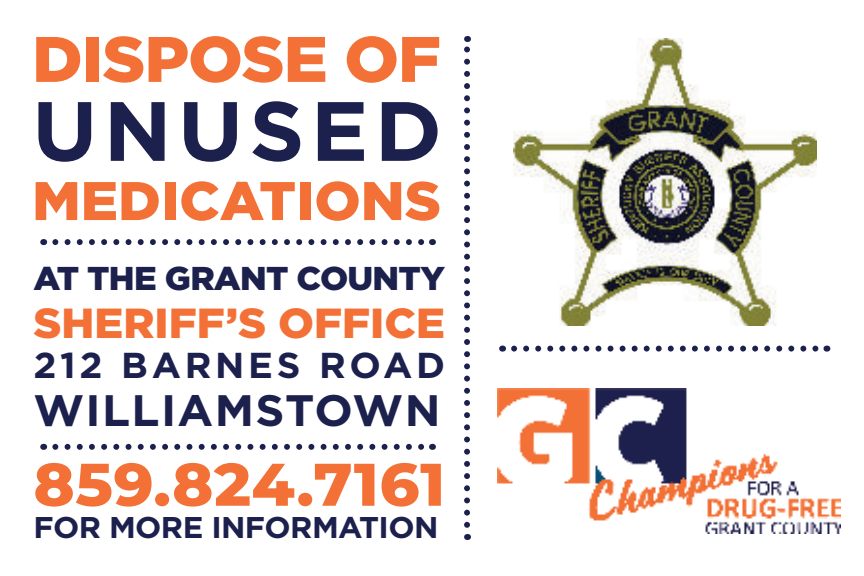
<style>
.page{position:relative;width:864px;height:576px;background:#fff}
.page>*{position:absolute;margin:0;border:0;box-sizing:border-box;transform-origin:0 0}
.t1{font:700 84px "Gotham";letter-spacing:.07em;color:#1c204d}
.t2{font:900 64px "Gotham";letter-spacing:-.015em;color:#f37136}
.t3{font:800 60px "Montserrat";letter-spacing:.01em;color:#f37136}
.t4{font:900 54.4px "Gotham";color:#f37136}
.t5{font:700 44px "Gotham";letter-spacing:.03em;color:#1c204d}
.t6{font:900 42px "Gotham";color:#f37136}
.t7{font:700 36px "Gotham";letter-spacing:.1em;color:#1c204d}
.t8{font:900 32.8px "Gotham";letter-spacing:-.02em;color:#1c204d}
.t9{font:700 30px "Gotham";letter-spacing:-.02em;color:#1c204d}
</style>
<div class="page">
<svg style="left:55px;top:239px;width:370px;height:6px"></svg>
<svg style="left:55px;top:444px;width:370px;height:6px"></svg>
<img style="left:497px;top:389px;width:343px;height:144px">
<svg style="left:464px;top:36px;width:6px;height:489px"></svg>
<img style="left:514px;top:38px;width:303px;height:288px">
<svg style="left:514px;top:346px;width:305px;height:6px"></svg>
<h2 class="t2" style="left:32px;top:31px;width:410px">DISPOSE OF</h2>
<h1 class="t1" style="left:32px;top:94px;width:411px">UNUSED</h1>
<h3 class="t4" style="left:32px;top:177px;width:410px">MEDICATIONS</h3>
<p class="t8" style="left:33px;top:264px;width:413px">AT THE GRANT COUNTY</p>
<h3 class="t6" style="left:33px;top:304px;width:413px">SHERIFF’S OFFICE</h3>
<p class="t7" style="left:33px;top:349px;width:413px">212 BARNES ROAD</p>
<h3 class="t5" style="left:33px;top:391px;width:409px">WILLIAMSTOWN</h3>
<h3 class="t3" style="left:33px;top:450px;width:413px">859.824.7161</h3>
<p class="t9" style="left:33px;top:514px;width:407px">FOR MORE INFORMATION</p>
</div>
